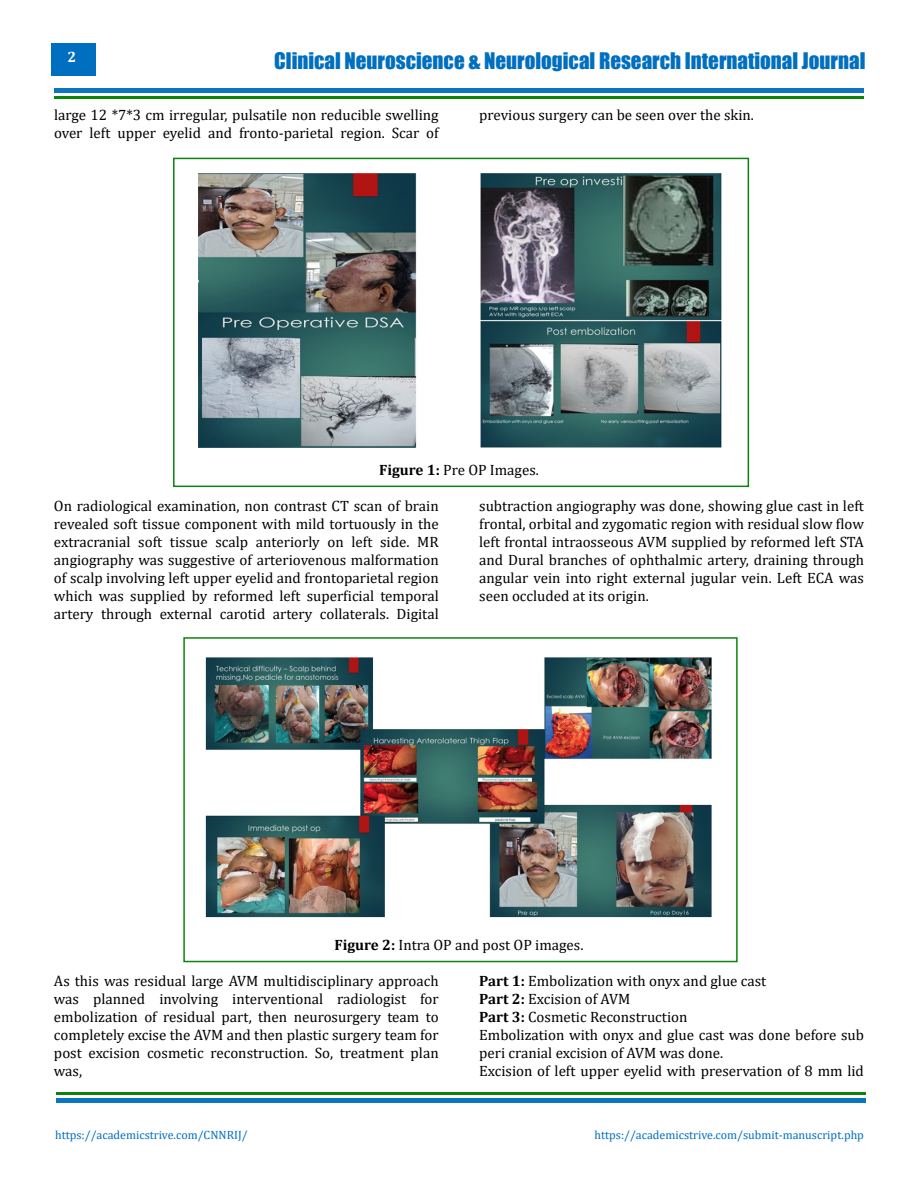
<style>
.page{position:relative;width:918px;height:1188px;background:#fff}
.page>*{position:absolute;margin:0;border:0;box-sizing:border-box;transform-origin:0 0}
.t1{font:21px "Impact";color:#006fc0}
.t2{font:15px/18px "Cambria";color:#000;text-align:justify}
.t3{font:700 15px "Cambria";color:#fff}
.t4{font:12px "Cambria";color:#006fc0}
.s1{font-weight:700}
</style>
<div class="page">
<div style="left:51px;top:43px;width:45px;height:33px;background:#006fc0"></div>
<div style="left:54px;top:88px;width:810px;height:5px;background:#0b75c2"></div>
<hr style="left:56px;top:1098px;width:810px;height:4px;background:#0b75c2">
<hr style="left:54px;top:96px;width:810px;height:3px;background:#007f01">
<hr style="left:56px;top:1092px;width:810px;height:2px;background:#007f01">
<img style="left:198px;top:173px;width:524px;height:275px">
<img style="left:205px;top:657px;width:507px;height:261px">
<div style="left:173px;top:158px;width:576px;height:329px;border:2px solid #007f01"></div>
<div style="left:183px;top:637px;width:555px;height:325px;border:2px solid #007f01"></div>
<p class="t3" style="left:68px;top:47px;width:10px">2</p>
<h1 class="t1" style="left:274px;top:45px;width:593px">Clinical Neuroscience &amp; Neurological Research International Journal</h1>
<p class="t2" style="left:54px;top:105px;width:386px">large 12 *7*3 cm irregular, pulsatile non reducible swelling over left upper eyelid and fronto-parietal region. Scar of</p>
<p class="t2" style="left:479px;top:105px;width:276px">previous surgery can be seen over the skin.</p>
<p class="t2" style="left:379px;top:461px;width:161px"><span class="s1">Figure 1:</span> Pre OP Images.</p>
<p class="t2" style="left:54px;top:497px;width:386px">On radiological examination, non contrast CT scan of brain revealed soft tissue component with mild tortuously in the extracranial soft tissue scalp anteriorly on left side. MR angiography was suggestive of arteriovenous malformation of scalp involving left upper eyelid and frontoparietal region which was supplied by reformed left superficial temporal artery through external carotid artery collaterals. Digital</p>
<p class="t2" style="left:479px;top:497px;width:386px">subtraction angiography was done, showing glue cast in left frontal, orbital and zygomatic region with residual slow flow left frontal intraosseous AVM supplied by reformed left STA and Dural branches of ophthalmic artery, draining through angular vein into right external jugular vein. Left ECA was seen occluded at its origin.</p>
<p class="t2" style="left:335px;top:936px;width:250px"><span class="s1">Figure 2:</span> Intra OP and post OP images.</p>
<p class="t2" style="left:54px;top:972px;width:386px">As this was residual large AVM multidisciplinary approach was planned involving interventional radiologist for embolization of residual part, then neurosurgery team to completely excise the AVM and then plastic surgery team for post excision cosmetic reconstruction. So, treatment plan was,</p>
<p class="t2" style="left:479px;top:972px;width:386px;text-align:left"><span class="s1">Part 1:</span> Embolization with onyx and glue cast<br><span class="s1">Part 2:</span> Excision of AVM<br><span class="s1">Part 3:</span> Cosmetic Reconstruction<br>Embolization with onyx and glue cast was done before sub peri cranial excision of AVM was done.<br>Excision of left upper eyelid with preservation of 8 mm lid</p>
<p class="t4" style="left:55px;top:1128px;width:194px">https://academicstrive.com/CNNRIJ/</p>
<p class="t4" style="left:594px;top:1128px;width:271px">https://academicstrive.com/submit-manuscript.php</p>
</div>
